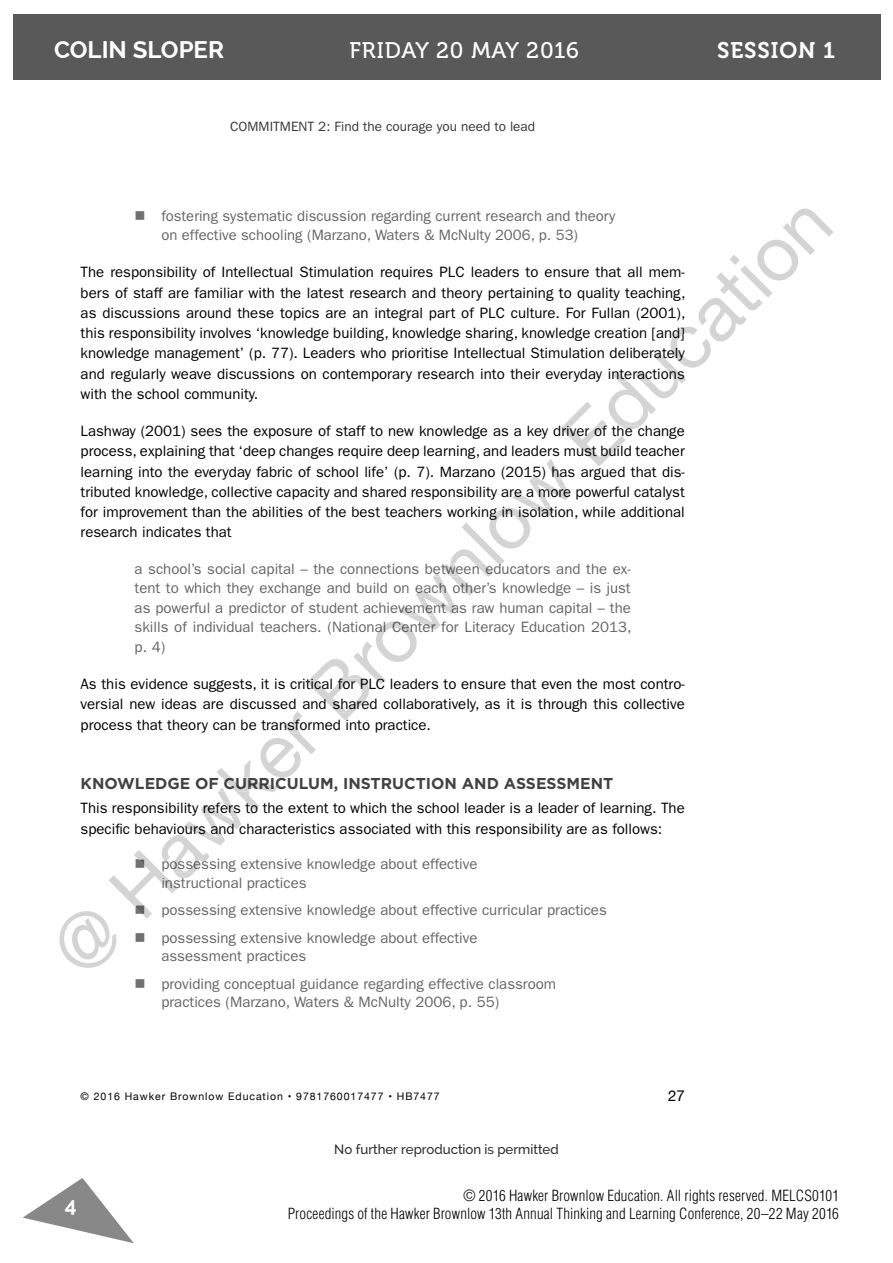
<style>
.page{position:relative;width:893px;height:1263px;background:#fff}
.page>*{position:absolute;margin:0;border:0;box-sizing:border-box;transform-origin:0 0}
.t1{font:700 24px "Raleway";color:#fff}
.t2{font:22.5px "Museo 500";letter-spacing:.04em;color:#fff}
.t3{font:22.5px "Museo 700";letter-spacing:.04em;color:#fff}
.t4{font:700 21px "Raleway";color:#fff}
.t5{font:700 15.75px "Gotham";color:#424242}
.t6{font:15px/20.2px "ITC Franklin Gothic Std";color:#000;text-align:justify}
.t7{font:15px/18.8px "ITC Franklin Gothic Std";color:#656565}
.t8{font:300 condensed 15px/18px "Helvetica LT Std";letter-spacing:.01em;color:#000;text-align:right}
.t9{font:15px "Helvetica Neue";color:#000}
.t10{font:15px "Wingdings";color:#606060}
.t11{font:13.5px "ITC Franklin Gothic Std";color:#363636}
.t12{font:500 13.5px "Raleway";color:#2b2b2b}
.t13{font:10.5px "Helvetica Neue";letter-spacing:.09em;color:#000}
.s1{color:#717171}
.s2{color:#565656}
.s3{color:#3a3a3a}
.s4{color:#606060}
</style>
<div class="page">
<div style="left:13px;top:14px;width:867px;height:65px;background:#595959"></div>
<svg style="left:23px;top:1178px;width:111px;height:65px"></svg>
<svg style="left:671px;top:328px;width:14px;height:13px"></svg>
<svg style="left:654px;top:348px;width:31px;height:13px"></svg>
<svg style="left:613px;top:368px;width:72px;height:13px"></svg>
<svg style="left:561px;top:426px;width:79px;height:13px"></svg>
<svg style="left:579px;top:446px;width:41px;height:13px"></svg>
<svg style="left:531px;top:466px;width:69px;height:13px"></svg>
<svg style="left:512px;top:486px;width:58px;height:14px"></svg>
<svg style="left:491px;top:507px;width:63px;height:13px"></svg>
<svg style="left:434px;top:563px;width:68px;height:13px"></svg>
<svg style="left:416px;top:583px;width:58px;height:13px"></svg>
<svg style="left:399px;top:602px;width:58px;height:13px"></svg>
<svg style="left:377px;top:622px;width:63px;height:13px"></svg>
<svg style="left:307px;top:679px;width:79px;height:13px"></svg>
<svg style="left:297px;top:699px;width:69px;height:13px"></svg>
<svg style="left:284px;top:719px;width:63px;height:13px"></svg>
<svg style="left:219px;top:778px;width:60px;height:13px"></svg>
<svg style="left:59px;top:803px;width:200px;height:165px"></svg>
<h1 class="t1" style="left:54px;top:36px;width:172px">COLIN SLOPER</h1>
<h2 class="t2" style="left:349px;top:42px;width:231px">FRIDAY 20 MAY 2016</h2>
<h2 class="t3" style="left:717px;top:42px;width:120px">SESSION 1</h2>
<p class="t11" style="left:230px;top:121px;width:306px">COMMITMENT 2: Find the courage you need to lead</p>
<p class="t7" style="left:161px;top:208px;width:456px;text-indent:-27px"><span class="s1">■</span> fostering systematic discussion regarding current research and theory on effective schooling (Marzano, Waters &amp; McNulty 2006, p. 53)</p>
<p class="t6" style="left:81px;top:264px;width:607px">The responsibility of Intellectual Stimulation requires PLC leaders to ensure that all mem&shy;bers of staff are familiar with the latest research and theory pertaining to quality teaching, as discussions around these topics are an integral part of PLC culture. For Fullan (2001), this responsibility involves ‘knowledge building, knowledge sharing, knowledge creation [and] knowledge management’ (p. 77). Leaders who prioritise Intellectual Stimulation deliberately and regularly weave discussions on contemporary research into their everyday interactions with the school community.</p>
<p class="t6" style="left:81px;top:422px;width:606px">Lashway (2001) sees the exposure of staff to new knowledge as a key driver of the change process, explaining that ‘deep changes require deep learning, and leaders must build teacher learning into the everyday fabric of school life’ (p. 7). Marzano (2015) has argued that dis&shy;tributed knowledge, collective capacity and shared responsibility are a more powerful catalyst for improvement than the abilities of the best teachers working in isolation, while additional research indicates that</p>
<p class="t7" style="left:135px;top:561px;width:498px;line-height:19.5px;text-align:justify">a school’s social capital – the connections b<span class="s2">etween ed</span>ucators and the ex&shy;tent to which they exchange and build on <span class="s2">each othe</span>r’s knowledge – is just as powerful a predictor of student achie<span class="s2">vement a</span>s raw human capital – the skills of individual teachers. (Nation<span class="s2">al Center</span> for Literacy Education 2013, p. 4)</p>
<p class="t6" style="left:81px;top:675px;width:606px">As this evidence suggests, it is critical for PLC leaders to ensure that even the most contro&shy;versial new ideas are discussed and shared collaboratively, as it is through this collective process that theory can be transformed into practice.</p>
<p class="t5" style="left:81px;top:778px;width:534px">KNOWLEDGE OF <span class="s3">CURRIC</span>ULUM, INSTRUCTION AND ASSESSMENT</p>
<p class="t6" style="left:81px;top:800px;width:606px">This responsibility refers to the extent to which the school leader is a leader of learning. The specific behaviours and characteristics associated with this responsibility are as follows:</p>
<p class="t7" style="left:161px;top:856px;width:318px;text-indent:-27px"><span class="s4">■</span> <span class="s2">posses</span>sing extensive knowledge about effective <span class="s2">instr</span>uctional practices</p>
<p class="t7" style="left:161px;top:902px;width:447px">possessing extensive knowledge about effective curricular practices</p>
<p class="t7" style="left:161px;top:930px;width:318px;text-indent:-27px"><span class="s1">■</span> possessing extensive knowledge about effective assessment practices</p>
<p class="t7" style="left:161px;top:976px;width:396px;text-indent:-27px"><span class="s1">■</span> providing conceptual guidance regarding effective classroom practices (Marzano, Waters &amp; McNulty 2006, p. 55)</p>
<p class="t10" style="left:135px;top:902px;width:13px">■</p>
<p class="t13" style="left:81px;top:1089px;width:361px">© 2016 Hawker Brownlow Education • 9781760017477 • HB7477</p>
<p class="t9" style="left:668px;top:1085px;width:18px">27</p>
<h3 class="t4" style="left:65px;top:1193px;width:13px">4</h3>
<p class="t12" style="left:334px;top:1142px;width:226px">No further reproduction is permitted</p>
<p class="t8" style="left:288px;top:1189px;width:553px">© 2016 Hawker Brownlow Education. All rights reserved. MELCS0101<br>Proceedings of the Hawker Brownlow 13th Annual Thinking and Learning Conference, 20–22 May 2016</p>
</div>
